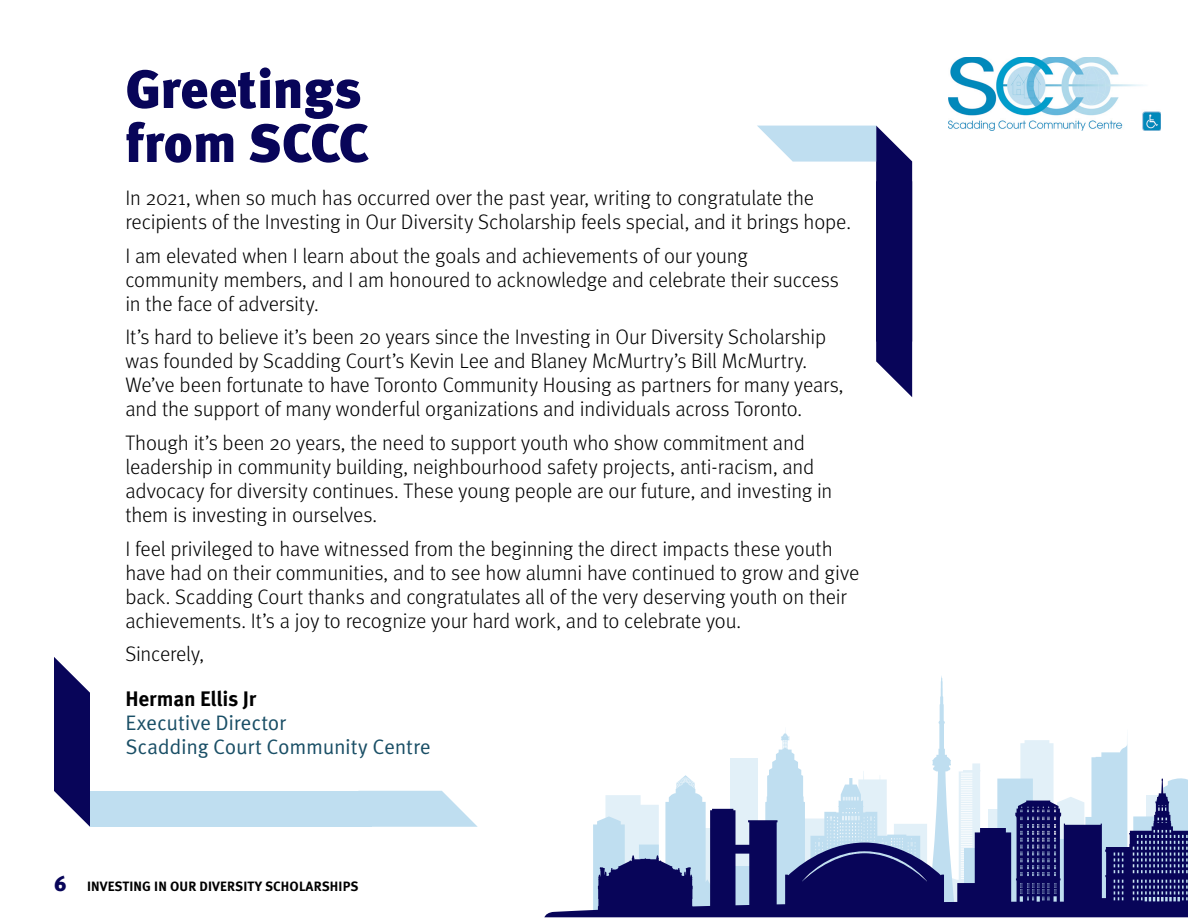
<style>
.page{position:relative;width:1188px;height:918px;background:#fff}
.page>*{position:absolute;margin:0;border:0;box-sizing:border-box;transform-origin:0 0}
.BC_1{font:900 54px/54px "Meta Pro";letter-spacing:-.015em;color:#080559}
.BC_1-2{font:300 21px/24px "Meta Pro";letter-spacing:-.01em;color:#000}
.BC_1-3{font:21px/24px "Meta Pro Norm";letter-spacing:-.015em;color:#1a4f66}
.t1{font:700 13.5px "Meta Pro";letter-spacing:.01em;color:#000}
.s1{font-family:"Meta Pro";font-weight:700;color:#000}
.s2{font-weight:900;font-size:21px;color:#080559}
</style>
<div class="page">
<img style="left:948px;top:57px;width:213px;height:73px">
<svg style="left:544px;top:676px;width:644px;height:241px"></svg>
<hr style="left:544px;top:917px;width:644px;height:1px;background:#adacc8">
<div style="left:90px;top:791px;width:282px;height:36px;background:#bfdef0"></div>
<svg style="left:372px;top:791px;width:106px;height:36px"></svg>
<svg style="left:54px;top:657px;width:36px;height:170px"></svg>
<svg style="left:757px;top:126px;width:155px;height:271px"></svg>
<p class="BC_1" style="left:125px;top:60px;width:245px">Greetings from SCCC</p>
<p class="BC_1-2" style="left:125px;top:185px;width:727px">In 2021, when so much has occurred over the past year, writing to congratulate the recipients of the Investing in Our Diversity Scholarship feels special, and it brings hope.</p>
<p class="BC_1-2" style="left:125px;top:242px;width:715px">I am elevated when I learn about the goals and achievements of our young community members, and I am honoured to acknowledge and celebrate their success in the face of adversity.</p>
<p class="BC_1-2" style="left:125px;top:324px;width:720px">It’s hard to believe it’s been 20 years since the Investing in Our Diversity Scholarship was founded by Scadding Court’s Kevin Lee and Blaney McMurtry’s Bill McMurtry.<br>We’ve been fortunate to have Toronto Community Housing as partners for many years, and the support of many wonderful organizations and individuals across Toronto.</p>
<p class="BC_1-2" style="left:125px;top:430px;width:709px">Though it’s been 20 years, the need to support youth who show commitment and leadership in community building, neighbourhood safety projects, anti-racism, and advocacy for diversity continues. These young people are our future, and investing in them is investing in ourselves.</p>
<p class="BC_1-2" style="left:125px;top:535px;width:736px">I feel privileged to have witnessed from the beginning the direct impacts these youth have had on their communities, and to see how alumni have continued to grow and give back. Scadding Court thanks and congratulates all of the very deserving youth on their achievements. It’s a joy to recognize your hard work, and to celebrate you.</p>
<p class="BC_1-2" style="left:125px;top:641px;width:80px">Sincerely,</p>
<p class="BC_1-3" style="left:125px;top:685px;width:307px"><span class="s1">Herman Ellis Jr<br></span>Executive Director<br>Scadding Court Community Centre</p>
<p class="t1" style="left:54px;top:876px;width:306px"><span class="s2">6</span> INVESTING IN OUR DIVERSITY SCHOLARSHIPS</p>
</div>
